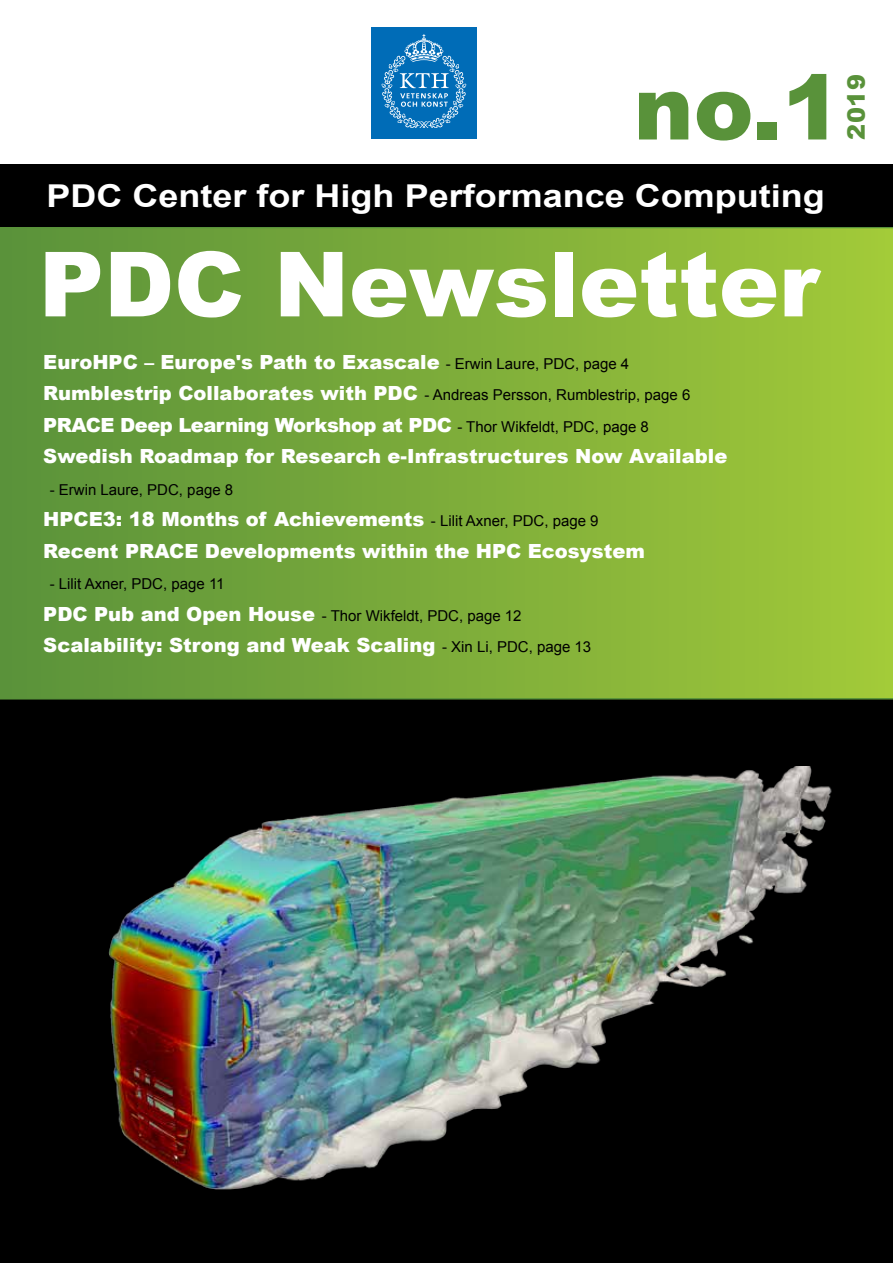
<style>
.page{position:relative;width:893px;height:1263px;background:#fff}
.page>*{position:absolute;margin:0;border:0;box-sizing:border-box;transform-origin:0 0}
.t1{font:900 90px "Arial";color:#fff}
.t2{font:900 90px "Arial";color:#59923a}
.t3{font:700 31.5px "Arial";color:#fff;scale:1.14 1}
.t4{font:900 24px "Arial";color:#59923a}
.t5{font:900 19.5px/31.5px "Arial";color:#fff}
.t6{font:15px/31.5px "Arial";color:#000}
.s1{font-weight:400;font-size:15px;color:#000}
.s2{font-weight:900;font-size:19.5px;color:#fff}
</style>
<div class="page">
<div style="left:0;top:615px;width:893px;height:648px;background:#000"></div>
<div style="left:372px;top:30px;width:104px;height:105px;background:#006cb7"></div>
<svg style="left:382px;top:34px;width:84px;height:94px"></svg>
<div style="left:372px;top:129px;width:104px;height:10px;background:#006cb7"></div>
<hr style="left:372px;top:28px;width:104px;height:4px;background:#006cb7">
<img style="left:108px;top:767px;width:724px;height:422px">
<svg style="left:0;top:227px;width:893px;height:472px;background:#7dac39"></svg>
<div style="left:0;top:164px;width:893px;height:63px;background:#000"></div>
<h1 class="t2" style="left:634px;top:42px;width:210px">no.1</h1>
<p class="t4" style="left:839px;top:140px;width:67px;rotate:-90deg">2019</p>
<h2 class="t3" style="left:47px;top:175px;width:684px">PDC Center for High Performance Computing</h2>
<h1 class="t1" style="left:39px;top:219px;width:781px">PDC Newsletter</h1>
<p class="t5" style="left:43px;top:346px;width:587px">EuroHPC – Europe's Path to Exascale <span class="s1">- Erwin Laure, PDC, page 4</span></p>
<p class="t6" style="left:43px;top:379px;width:649px"><span class="s2">Rumblestrip Collaborates with PDC</span> - Andreas Persson, Rumblestrip, page 6</p>
<p class="t5" style="left:43px;top:409px;width:686px">PRACE Deep Learning Workshop at PDC <span class="s1">- Thor Wikfeldt, PDC, page 8<br></span>Swedish Roadmap for Research e-Infrastructures Now Available</p>
<p class="t6" style="left:50px;top:474px;width:185px">- Erwin Laure, PDC, page 8</p>
<p class="t5" style="left:43px;top:503px;width:603px">HPCE3: 18 Months of Achievements <span class="s1">- Lilit Axner, PDC, page 9<br></span>Recent PRACE Developments within the HPC Ecosystem</p>
<p class="t6" style="left:43px;top:568px;width:480px;text-indent:7px">- Lilit Axner, PDC, page 11<br><span class="s2">PDC Pub and Open House</span> - Thor Wikfeldt, PDC, page 12</p>
<p class="t5" style="left:43px;top:629px;width:549px">Scalability: Strong and Weak Scaling <span class="s1">- Xin Li, PDC, page 13</span></p>
</div>
